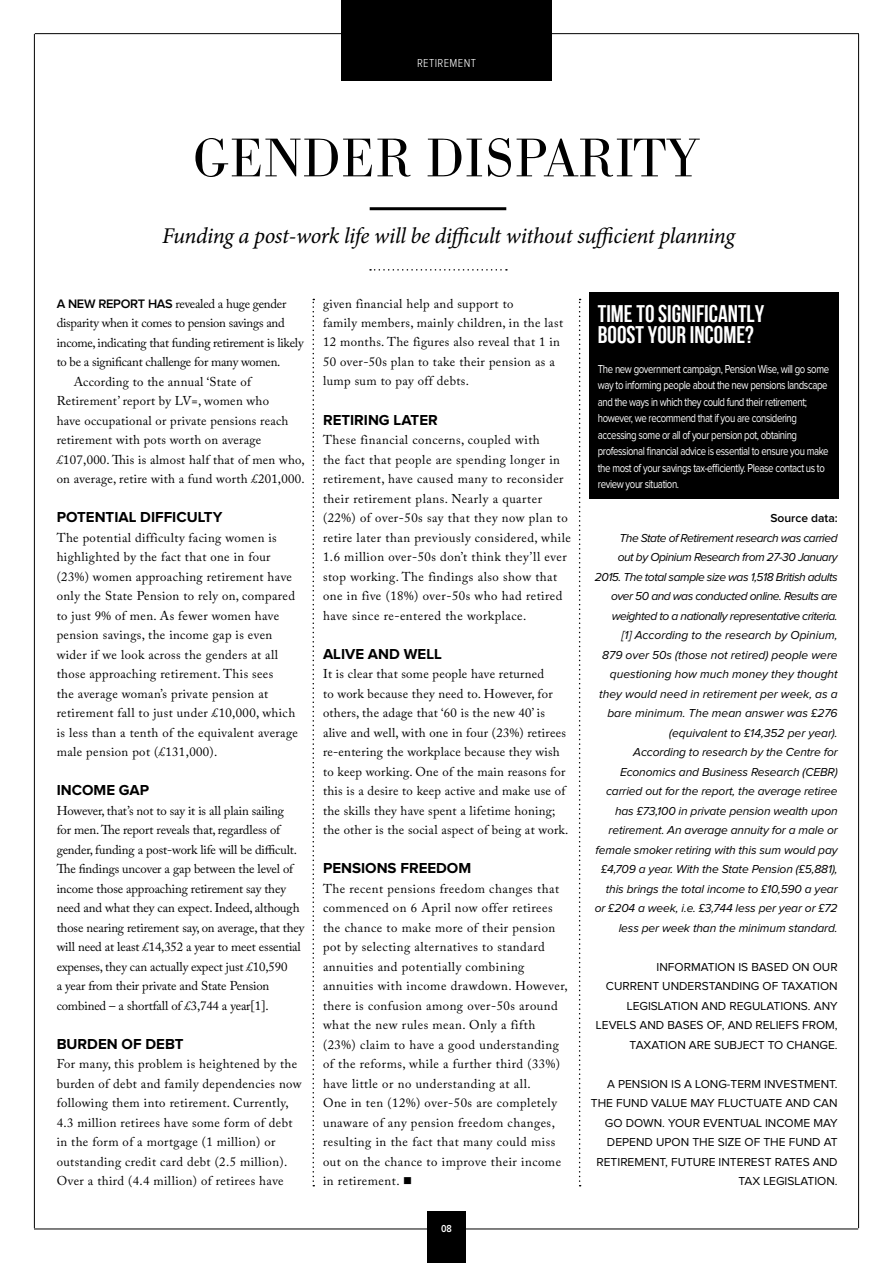
<style>
.page{position:relative;width:893px;height:1263px;background:#fff}
.page>*{position:absolute;margin:0;border:0;box-sizing:border-box;transform-origin:0 0}
.t1{font:300 53.4px "Bodoni BE";letter-spacing:.02em;color:#000}
.t2{font:24px/21px "Bebas Neue";color:#fff}
.t3{font:italic 22.5px "Minion Pro";letter-spacing:-.02em;color:#000}
.t4{font:700 15px "Proxima Nova";color:#000}
.t5{font:12.75px/19.5px "Adobe Caslon Pro";letter-spacing:.03em;color:#000}
.t6{font:12.75px/19.5px "Adobe Caslon Pro";letter-spacing:-.01em;color:#000}
.t7{font:12.75px "Adobe Caslon Pro";letter-spacing:-.02em;color:#000}
.t8{font:italic 12px/19.5px "Proxima Nova";letter-spacing:-.01em;color:#000;text-align:right}
.t9{font:12px/16.5px "Proxima Nova";letter-spacing:-.04em;color:#fff;scale:.8 1}
.t10{font:12px/19.5px "Proxima Nova";color:#000;text-align:right}
.t11{font:600 12px "Proxima Nova";color:#000}
.t12{font:300 12px "Proxima Nova Cond";color:#fff}
.t13{font:600 10.5px "Proxima Nova Cond";color:#fff}
.s1{font-family:"Proxima Nova";font-weight:600}
</style>
<div class="page">
<hr style="left:34px;top:1228px;width:824px;height:1px;background:#000">
<div style="left:427px;top:1212px;width:39px;height:51px;background:#000"></div>
<div style="left:589px;top:292px;width:250px;height:207px;background:#000"></div>
<hr style="left:35px;top:33px;width:824px;height:1px;background:#000">
<div style="left:341px;top:0;width:211px;height:81px;background:#000"></div>
<hr style="left:34px;top:34px;width:1px;height:1194px;background:#000">
<hr style="left:858px;top:34px;width:1px;height:1194px;background:#000">
<svg style="left:370px;top:269px;width:137px;height:2px"></svg>
<hr style="left:370px;top:207px;width:136px;height:3px;background:#000">
<svg style="left:313px;top:299px;width:1px;height:887px"></svg>
<svg style="left:579px;top:299px;width:2px;height:887px"></svg>
<p class="t12" style="left:417px;top:58px;width:13px">RETIREMENT</p>
<h1 class="t1" style="left:193px;top:128px;width:508px">GENDER DISPARITY</h1>
<h3 class="t3" style="left:162px;top:220px;width:574px">Funding a post-work life will be difficult without sufficient planning</h3>
<p class="t7" style="left:57px;top:296px;width:231px"><span class="s1">A NEW REPORT HAS</span> revealed a huge gender</p>
<p class="t7" style="left:57px;top:315px;width:230px">disparity when it comes to pension savings and</p>
<p class="t7" style="left:57px;top:335px;width:248px">income, indicating that funding retirement is likely</p>
<p class="t7" style="left:57px;top:354px;width:225px">to be a significant challenge for many women.</p>
<p class="t5" style="left:74px;top:371px;width:179px">According to the annual ‘State of</p>
<p class="t5" style="left:57px;top:391px;width:214px">Retirement’ report by LV=, women who</p>
<p class="t5" style="left:57px;top:410px;width:233px">have occupational or private pensions reach</p>
<p class="t5" style="left:57px;top:430px;width:206px">retirement with pots worth on average</p>
<p class="t5" style="left:57px;top:449px;width:250px">£107,000. This is almost half that of men who,</p>
<p class="t5" style="left:57px;top:469px;width:249px">on average, retire with a fund worth £201,000.</p>
<p class="t4" style="left:57px;top:510px;width:167px">POTENTIAL DIFFICULTY</p>
<p class="t5" style="left:57px;top:527px;width:243px">The potential difficulty facing women is highlighted by the fact that one in four (23%) women approaching retirement have only the State Pension to rely on, compared to just 9% of men. As fewer women have pension savings, the income gap is even wider if we look across the genders at all those approaching retirement. This sees<br>the average woman’s private pension at retirement fall to just under £10,000, which is less than a tenth of the equivalent average male pension pot (£131,000).</p>
<p class="t4" style="left:57px;top:783px;width:93px">INCOME GAP</p>
<p class="t6" style="left:57px;top:800px;width:249px">However, that’s not to say it is all plain sailing<br>for men. The report reveals that, regardless of gender, funding a post-work life will be difficult.<br>The findings uncover a gap between the level of income those approaching retirement say they need and what they can expect. Indeed, although those nearing retirement say, on average, that they will need at least £14,352 a year to meet essential expenses, they can actually expect just £10,590<br>a year from their private and State Pension combined – a shortfall of £3,744 a year[1].</p>
<p class="t4" style="left:57px;top:1037px;width:128px">BURDEN OF DEBT</p>
<p class="t5" style="left:57px;top:1054px;width:246px">For many, this problem is heightened by the burden of debt and family dependencies now following them into retirement. Currently, 4.3 million retirees have some form of debt in the form of a mortgage (1 million) or outstanding credit card debt (2.5 million).<br>Over a third (4.4 million) of retirees have</p>
<p class="t5" style="left:323px;top:293px;width:242px">given financial help and support to<br>family members, mainly children, in the last 12 months. The figures also reveal that 1 in 50 over-50s plan to take their pension as a lump sum to pay off debts.</p>
<p class="t4" style="left:323px;top:413px;width:116px">RETIRING LATER</p>
<p class="t5" style="left:323px;top:430px;width:249px">These financial concerns, coupled with<br>the fact that people are spending longer in retirement, have caused many to reconsider their retirement plans. Nearly a quarter (22%) of over-50s say that they now plan to retire later than previously considered, while 1.6 million over-50s don’t think they’ll ever stop working. The findings also show that one in five (18%) over-50s who had retired have since re-entered the workplace.</p>
<p class="t4" style="left:323px;top:647px;width:120px">ALIVE AND WELL</p>
<p class="t5" style="left:323px;top:664px;width:247px">It is clear that some people have returned<br>to work because they need to. However, for others, the adage that ‘60 is the new 40’ is alive and well, with one in four (23%) retirees re-entering the workplace because they wish to keep working. One of the main reasons for this is a desire to keep active and make use of the skills they have spent a lifetime honing; the other is the social aspect of being at work.</p>
<p class="t4" style="left:323px;top:861px;width:150px">PENSIONS FREEDOM</p>
<p class="t5" style="left:323px;top:878px;width:246px">The recent pensions freedom changes that commenced on 6 April now offer retirees the chance to make more of their pension pot by selecting alternatives to standard annuities and potentially combining annuities with income drawdown. However, there is confusion among over-50s around what the new rules mean. Only a fifth (23%) claim to have a good understanding of the reforms, while a further third (33%) have little or no understanding at all.<br>One in ten (12%) over-50s are completely unaware of any pension freedom changes, resulting in the fact that many could miss out on the chance to improve their income in retirement. ■</p>
<p class="t13" style="left:441px;top:1224px;width:12px">08</p>
<h2 class="t2" style="left:598px;top:302px;width:168px">TIME TO SIGNIFICANTLY<br>BOOST YOUR INCOME?</h2>
<p class="t9" style="left:598px;top:361px;width:291px">The new government campaign, Pension Wise, will go some way to informing people about the new pensions landscape and the ways in which they could fund their retirement; however, we recommend that if you are considering accessing some or all of your pension pot, obtaining professional financial advice is essential to ensure you make the most of your savings tax-efficiently. Please contact us to review your situation.</p>
<p class="t11" style="left:770px;top:513px;width:69px">SOURCE DATA:</p>
<p class="t8" style="left:595px;top:528px;width:244px">The State of Retirement research was carried<br>out by Opinium Research from 27-30 January 2015. The total sample size was 1,518 British adults over 50 and was conducted online. Results are weighted to a nationally representative criteria.<br>[1] According to the research by Opinium,<br>879 over 50s (those not retired) people were questioning how much money they thought they would need in retirement per week, as a bare minimum. The mean answer was £276 (equivalent to £14,352 per year).<br>According to research by the Centre for Economics and Business Research (CEBR) carried out for the report, the average retiree has £73,100 in private pension wealth upon retirement. An average annuity for a male or female smoker retiring with this sum would pay £4,709 a year. With the State Pension (£5,881), this brings the total income to £10,590 a year or £204 a week, i.e. £3,744 less per year or £72 less per week than the minimum standard.</p>
<p class="t10" style="left:657px;top:957px;width:119px">INFORMATION IS BASED</p>
<p class="t10" style="left:792px;top:957px;width:47px">ON OUR</p>
<p class="t10" style="left:606px;top:977px;width:233px">CURRENT UNDERSTANDING OF TAXATION</p>
<p class="t10" style="left:627px;top:996px;width:212px">LEGISLATION AND REGULATIONS. ANY</p>
<p class="t10" style="left:596px;top:1016px;width:95px">LEVELS AND BASES</p>
<p class="t10" style="left:630px;top:1016px;width:210px">OF, AND RELIEFS FROM,<br>TAXATION ARE SUBJECT TO CHANGE.</p>
<p class="t10" style="left:591px;top:1074px;width:248px">A PENSION IS A LONG-TERM INVESTMENT.<br>THE FUND VALUE MAY FLUCTUATE AND CAN<br>GO DOWN. YOUR EVENTUAL INCOME MAY<br>DEPEND UPON THE SIZE OF THE FUND AT<br>RETIREMENT, FUTURE INTEREST RATES AND<br>TAX LEGISLATION.</p>
</div>
